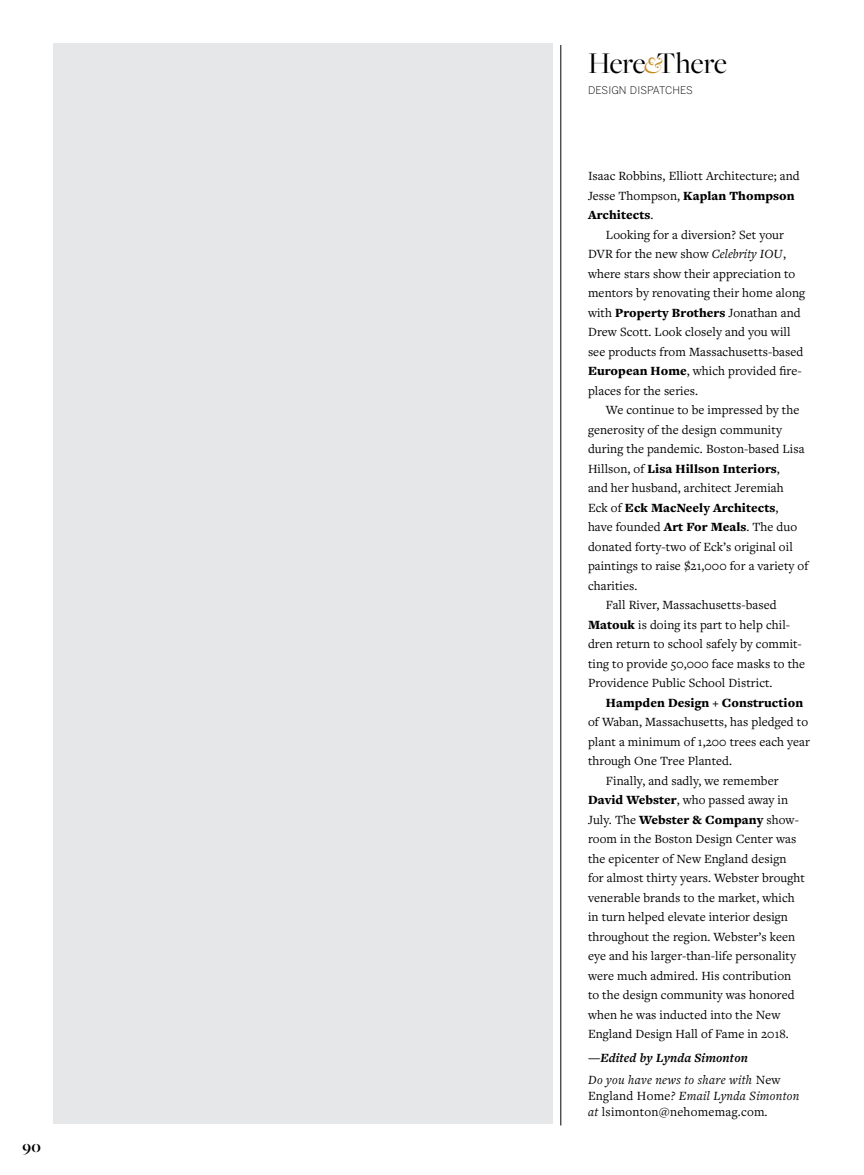
<style>
.page{position:relative;width:864px;height:1175px;background:#fff}
.page>*{position:absolute;margin:0;border:0;box-sizing:border-box;transform-origin:0 0}
.t1{font:31.2px "Freight Big Pro";color:#000}
.t2{font:700 16.5px "Freight Big Pro";color:#000}
.t3{font:13.05px/19.5px "Freight Text Pro";letter-spacing:.005em;color:#000}
.t4{font:900 13.05px "Freight Text Pro";letter-spacing:.005em;color:#000}
.t5{font:italic 13.05px/21.8px "Freight Text Pro";letter-spacing:.02em;color:#000}
.t6{font:300 10.5px "Benton Gothic";letter-spacing:.005em;color:#000}
.s1{font-style:italic;font-size:24.45px;color:#c58b1e}
.s2{font-weight:900}
.s3{font-style:italic}
.s4{font-weight:400}
.s5{font-weight:700}
.s6{font-style:normal}
</style>
<div class="page">
<div style="left:53px;top:44px;width:500px;height:1080px;background:#e6e7e8"></div>
<hr style="left:561px;top:45px;width:1px;height:1080px;background:#000">
<p class="t2" style="left:22px;top:1136px;width:20px">90</p>
<h1 class="t1" style="left:588px;top:43px;width:141px">Here<span class="s1">&amp;</span>There</h1>
<p class="t6" style="left:588px;top:84px;width:106px">DESIGN DISPATCHES</p>
<p class="t3" style="left:588px;top:166px;width:213px">Isaac Robbins, Elliott Architecture; and<br>Jesse Thompson, <span class="s2">Kaplan Thompson<br>Architects</span>.</p>
<p class="t3" style="left:588px;top:224px;width:219px;text-indent:18px">Looking for a diversion? Set your DVR for the new show <span class="s3">Celebrity IOU</span>, where stars show their appreciation to mentors by renovating their home along with <span class="s2">Property Brothers</span> Jonathan and Drew Scott. Look closely and you will see products from Massachusetts-based <span class="s2">European Home</span>, which provided fire&shy;places for the series.</p>
<p class="t3" style="left:606px;top:400px;width:195px">We continue to be impressed by the</p>
<p class="t3" style="left:588px;top:419px;width:195px">generosity of the design community</p>
<p class="t3" style="left:588px;top:439px;width:218px">during the pandemic. Boston-based Lisa</p>
<p class="t4" style="left:588px;top:460px;width:193px"><span class="s4">Hillson, of</span> Lisa Hillson Interiors<span class="s4">,</span></p>
<p class="t3" style="left:588px;top:478px;width:197px">and her husband, architect Jeremiah</p>
<p class="t4" style="left:588px;top:498px;width:192px"><span class="s4">Eck of</span> Eck MacNeely Architects<span class="s4">,</span></p>
<p class="t3" style="left:588px;top:517px;width:211px">have founded <span class="s2">Art For Meals</span>. The duo</p>
<p class="t3" style="left:588px;top:536px;width:206px">donated forty-two of Eck’s original oil</p>
<p class="t3" style="left:588px;top:556px;width:222px">paintings to raise $21,000 for a variety of</p>
<p class="t3" style="left:588px;top:575px;width:51px">charities.</p>
<p class="t3" style="left:606px;top:595px;width:172px">Fall River, Massachusetts-based</p>
<p class="t3" style="left:588px;top:614px;width:204px"><span class="s2">Matouk</span> is doing its part to help chil-</p>
<p class="t3" style="left:588px;top:634px;width:215px">dren return to school safely by commit-</p>
<p class="t3" style="left:588px;top:653px;width:219px">ting to provide 50,000 face masks to the</p>
<p class="t3" style="left:588px;top:673px;width:186px">Providence Public School District.</p>
<p class="t4" style="left:606px;top:694px;width:199px">Hampden Design + Construction</p>
<p class="t3" style="left:588px;top:712px;width:222px">of Waban, Massachusetts, has pledged to</p>
<p class="t3" style="left:588px;top:731px;width:223px">plant a minimum of 1,200 trees each year</p>
<p class="t3" style="left:588px;top:751px;width:146px">through One Tree Planted.</p>
<p class="t3" style="left:606px;top:770px;width:174px">Finally, and sadly, we remember</p>
<p class="t3" style="left:588px;top:790px;width:202px"><span class="s2">David Webster</span>, who passed away in</p>
<p class="t4" style="left:588px;top:811px;width:212px"><span class="s4">July. The</span> Webster &amp; Company <span class="s4">show-</span></p>
<p class="t3" style="left:588px;top:829px;width:210px">room in the Boston Design Center was</p>
<p class="t3" style="left:588px;top:848px;width:200px">the epicenter of New England design</p>
<p class="t3" style="left:588px;top:868px;width:219px">for almost thirty years. Webster brought</p>
<p class="t3" style="left:588px;top:887px;width:208px">venerable brands to the market, which</p>
<p class="t3" style="left:588px;top:907px;width:202px">in turn helped elevate interior design</p>
<p class="t3" style="left:588px;top:926px;width:209px">throughout the region. Webster’s keen</p>
<p class="t3" style="left:588px;top:946px;width:210px">eye and his larger-than-life personality</p>
<p class="t3" style="left:588px;top:965px;width:205px">were much admired. His contribution</p>
<p class="t3" style="left:588px;top:985px;width:208px">to the design community was honored</p>
<p class="t3" style="left:588px;top:1004px;width:194px">when he was inducted into the New</p>
<p class="t3" style="left:588px;top:1024px;width:202px">England Design Hall of Fame in 2018.</p>
<p class="t5" style="left:588px;top:1046px;width:194px"><span class="s5">—Edited by Lynda Simonton<br></span>Do you have news to share with <span class="s6">New</span></p>
<p class="t3" style="left:588px;top:1087px;width:213px;line-height:15.8px">England Home<span class="s3">? Email Lynda Simonton at</span> lsimonton@nehomemag.com<span class="s3">.</span></p>
</div>
